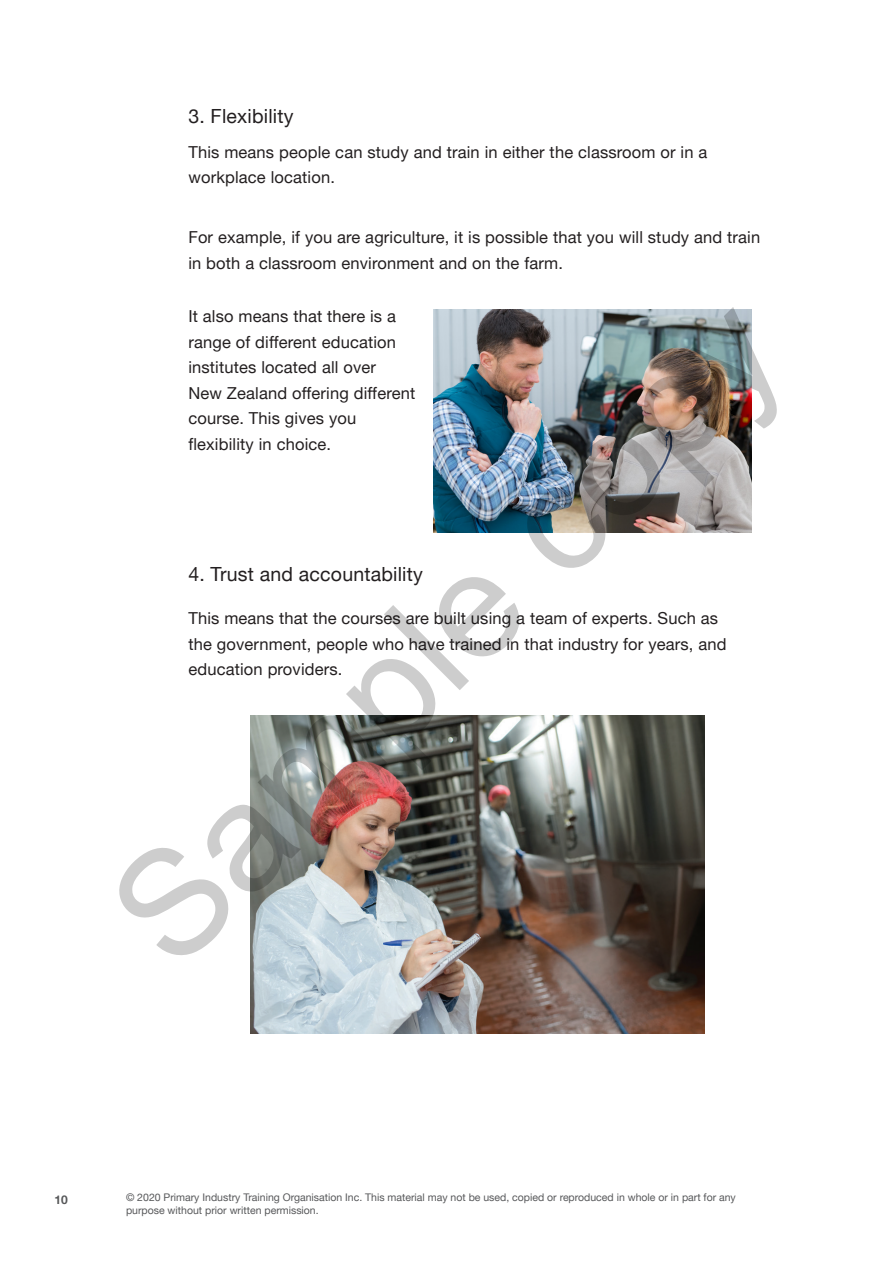
<style>
.page{position:relative;width:893px;height:1263px;background:#fff}
.page>*{position:absolute;margin:0;border:0;box-sizing:border-box;transform-origin:0 0}
.t1{font:150px "Arial";color:rgb(0 0 0/.2)}
.t2{font:19.5px "Helvetica Neue";letter-spacing:.01em;color:#231f20}
.t3{font:16.5px/25.5px "Helvetica Neue";letter-spacing:.01em;color:#231f20}
.t4{font:700 12px "Helvetica Neue LT";color:#57585a}
.t5{font:10.5px/13.5px "Helvetica Neue";color:#57585a}
</style>
<div class="page">
<img style="left:433px;top:309px;width:319px;height:223px">
<img style="left:251px;top:716px;width:454px;height:317px">
<p class="t2" style="left:188px;top:105px;width:107px">3. Flexibility</p>
<p class="t3" style="left:188px;top:139px;width:520px">This means people can study and train in either the classroom or in a workplace location.</p>
<p class="t3" style="left:188px;top:224px;width:573px">For example, if you are agriculture, it is possible that you will study and train in both a classroom environment and on the farm.</p>
<h1 class="t1" style="left:66px;top:864px;width:869px;rotate:-45deg">Sample copy</h1>
<p class="t3" style="left:188px;top:303px;width:228px">It also means that there is a range of different education institutes located all over<br>New Zealand offering different course. This gives you flexibility in choice.</p>
<p class="t2" style="left:188px;top:563px;width:236px">4. Trust and accountability</p>
<p class="t3" style="left:188px;top:605px;width:540px">This means that the courses are built using a team of experts. Such as the government, people who have trained in that industry for years, and education providers.</p>
<p class="t4" style="left:55px;top:1192px;width:15px">10</p>
<p class="t5" style="left:126px;top:1190px;width:611px">© 2020 Primary Industry Training Organisation Inc. This material may not be used, copied or reproduced in whole or in part for any purpose without prior written permission.</p>
</div>
